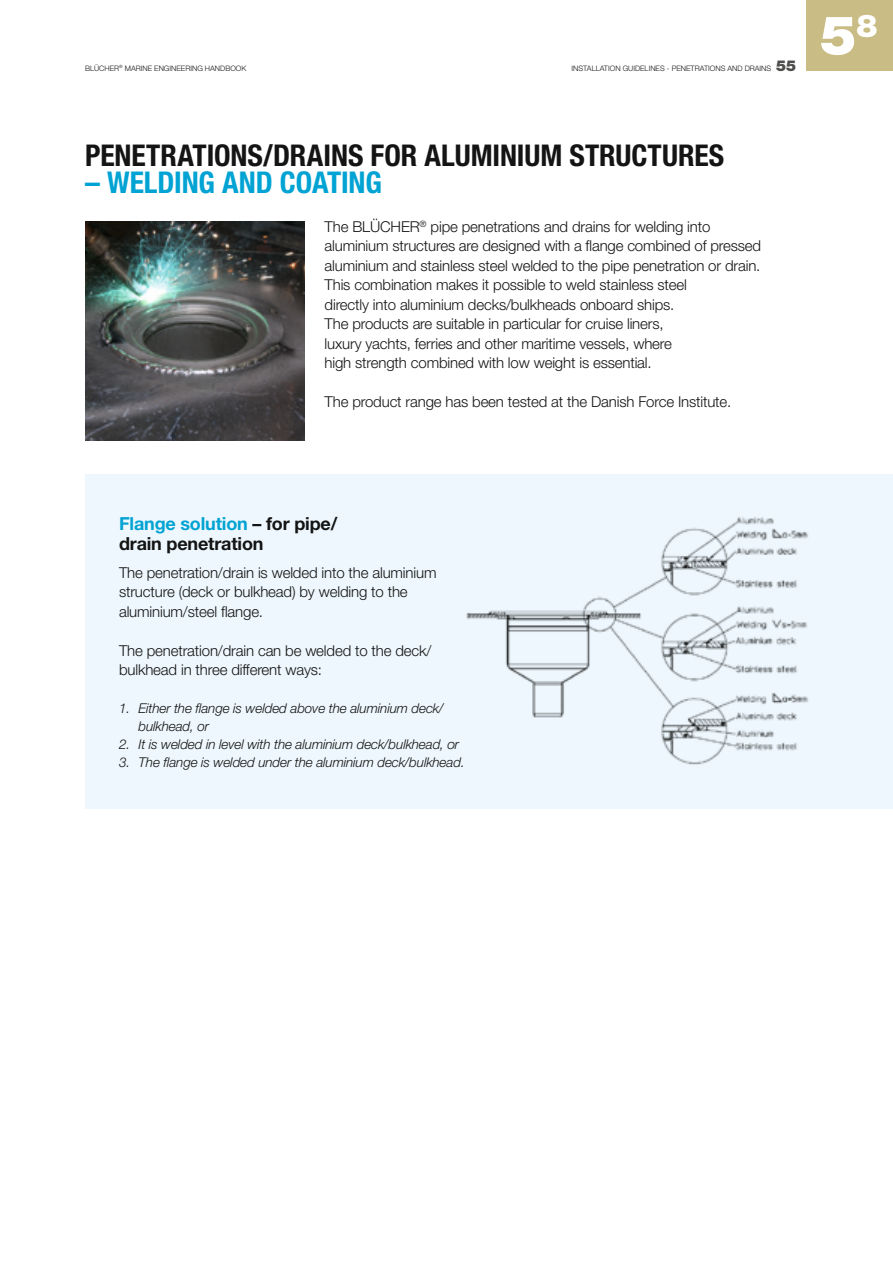
<style>
.page{position:relative;width:893px;height:1263px;background:#fff}
.page>*{position:absolute;margin:0;border:0;box-sizing:border-box;transform-origin:0 0}
.t1{font:900 54px "Helvetica Neue LT Std";color:#fff}
.bar_Headline{font:700 condensed 30px "Helvetica Neue LT Std";color:#131413}
.bar_Headline-2{font:700 condensed 30px "Helvetica Neue LT Std";letter-spacing:-.005em;color:#00a3d3}
.t2{font:700 18px/19.5px "Helvetica Neue LT Std";letter-spacing:-.01em;color:#131413}
.t3{font:300 15px/19.5px "Helvetica Neue LT Std";letter-spacing:-.01em;color:#131413}
.t4{font:italic 300 13.5px/18px "Helvetica Neue LT Std";letter-spacing:-.01em;color:#131413}
.t5{font:300 7.5px "Helvetica Neue LT Std";color:#131413}
.s1{font-weight:900;font-size:15px;color:#4d4d4c}
.s2{color:#00a3d3}
</style>
<div class="page">
<div style="left:808px;top:0;width:85px;height:71px;background:#c9bc84"></div>
<div style="left:806px;top:0;width:85px;height:71px;background:#c9bc84"></div>
<div style="left:85px;top:475px;width:808px;height:334px;background:#eef7fd"></div>
<img style="left:85px;top:221px;width:220px;height:220px">
<img style="left:466px;top:517px;width:342px;height:248px">
<p class="t5" style="left:85px;top:64px;width:163px">BLÜCHER<sup>®</sup> MARINE ENGINEERING HANDBOOK</p>
<p class="t5" style="left:572px;top:64px;width:226px">INSTALLATION GUIDELINES - PENETRATIONS AND DRAINS <span class="s1">55</span></p>
<p class="t1" style="left:820px;top:3px;width:59px">5<sup>8</sup></p>
<p class="bar_Headline" style="left:85px;top:137px;width:641px">PENETRATIONS/DRAINS FOR ALUMINIUM STRUCTURES</p>
<p class="bar_Headline-2" style="left:85px;top:164px;width:298px">– WELDING AND COATING</p>
<p class="t3" style="left:325px;top:216px;width:438px">The BLÜCHER<sup>®</sup> pipe penetrations and drains for welding into aluminium structures are designed with a flange combined of pressed aluminium and stainless steel welded to the pipe penetration or drain.</p>
<p class="t3" style="left:325px;top:275px;width:364px">This combination makes it possible to weld stainless steel directly into aluminium decks/bulkheads onboard ships.</p>
<p class="t3" style="left:325px;top:314px;width:349px">The products are suitable in particular for cruise liners, luxury yachts, ferries and other maritime vessels, where high strength combined with low weight is essential.</p>
<p class="t3" style="left:325px;top:392px;width:408px">The product range has been tested at the Danish Force Institute.</p>
<p class="t2" style="left:119px;top:514px;width:220px"><span class="s2">Flange solution</span> – for pipe/ drain penetration</p>
<p class="t3" style="left:119px;top:562px;width:319px">The penetration/drain is welded into the aluminium structure (deck or bulkhead) by welding to the aluminium/steel flange.</p>
<p class="t3" style="left:119px;top:640px;width:314px">The penetration/drain can be welded to the deck/ bulkhead in three different ways:</p>
<p class="t4" style="left:139px;top:699px;width:306px;text-indent:-19px">1. Either the flange is welded above the aluminium deck/ bulkhead, or</p>
<p class="t4" style="left:119px;top:735px;width:342px">2. It is welded in level with the aluminium deck/bulkhead, or</p>
<p class="t4" style="left:119px;top:753px;width:347px">3. The flange is welded under the aluminium deck/bulkhead.</p>
</div>
